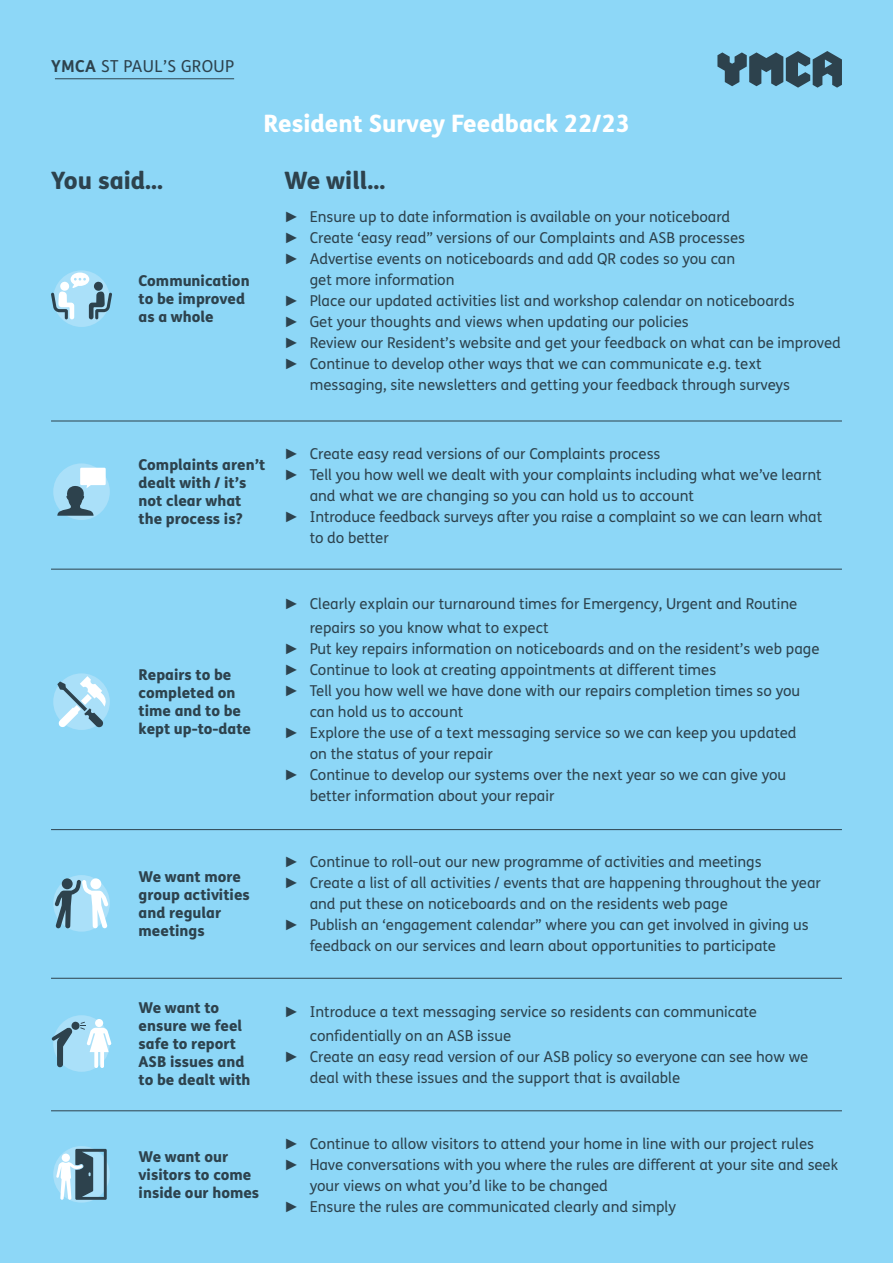
<style>
.page{position:relative;width:893px;height:1263px;background:#8dd7f7}
.page>*{position:absolute;margin:0;border:0;box-sizing:border-box;transform-origin:0 0}
.t1{font:800 24px "FS Me";color:#fff}
.t2{font:800 24px "FS Me";color:#2d424d}
.t3{font:16.5px "FS Me";letter-spacing:.025em;color:#2d424d}
.t4{font:15px/21px "FS Me";color:#2d424d}
.t5{font:800 15px/18px "FS Me";color:#2d424d}
.s1{font-weight:700}
.s2{font-family:"Century Gothic"}
</style>
<div class="page">
<div style="left:53px;top:463px;width:57px;height:57px;background:#aae0f9;border-radius:50%"></div>
<svg style="left:57px;top:468px;width:49px;height:48px"></svg>
<div style="left:53px;top:673px;width:57px;height:57px;background:#aae0f9;border-radius:50%"></div>
<svg style="left:57px;top:676px;width:50px;height:52px"></svg>
<div style="left:53px;top:875px;width:57px;height:57px;background:#aae0f9;border-radius:50%"></div>
<svg style="left:62px;top:878px;width:11px;height:11px"></svg>
<svg style="left:55px;top:880px;width:53px;height:48px"></svg>
<div style="left:53px;top:1015px;width:57px;height:57px;background:#aae0f9;border-radius:50%"></div>
<div style="left:71px;top:1021px;width:9px;height:9px;background:#2d424d;border-radius:4px"></div>
<svg style="left:52px;top:1027px;width:21px;height:40px"></svg>
<div style="left:95px;top:1019px;width:8px;height:8px;background:#fff;border-radius:50%"></div>
<svg style="left:80px;top:1022px;width:32px;height:46px"></svg>
<svg style="left:53px;top:1146px;width:57px;height:56px"></svg>
<svg style="left:56px;top:1149px;width:51px;height:51px;background:#83a5b5"></svg>
<div style="left:62px;top:1153px;width:8px;height:9px;background:#fff;border-radius:50%"></div>
<hr style="left:51px;top:421px;width:791px;height:1px;background:#2d424d">
<hr style="left:51px;top:569px;width:791px;height:1px;background:#2d424d">
<hr style="left:51px;top:829px;width:791px;height:1px;background:#2d424d">
<hr style="left:51px;top:978px;width:791px;height:1px;background:#2d424d">
<hr style="left:51px;top:1110px;width:791px;height:1px;background:#2d424d">
<div style="left:53px;top:270px;width:57px;height:57px;background:#aae0f9;border-radius:50%"></div>
<svg style="left:51px;top:273px;width:61px;height:47px"></svg>
<hr style="left:55px;top:78px;width:179px;height:1px;background:#2d424d">
<svg style="left:717px;top:51px;width:125px;height:37px"></svg>
<p class="t3" style="left:51px;top:55px;width:185px"><span class="s1">YMCA</span> ST PAUL’S GROUP</p>
<p class="t1" style="left:263px;top:105px;width:368px">Resident Survey Feedback 22/23</p>
<p class="t2" style="left:51px;top:162px;width:114px">You said...</p>
<p class="t2" style="left:284px;top:162px;width:103px">We will...</p>
<p class="t4" style="left:284px;top:206px;width:448px"><span class="s2">►</span> Ensure up to date information is available on your noticeboard</p>
<p class="t4" style="left:284px;top:227px;width:462px"><span class="s2">►</span> Create ‘easy read” versions of our Complaints and ASB processes</p>
<p class="t4" style="left:310px;top:248px;width:427px;text-indent:-26px"><span class="s2">►</span> Advertise events on noticeboards and add QR codes so you can get more information</p>
<p class="t4" style="left:284px;top:290px;width:512px"><span class="s2">►</span> Place our updated activities list and workshop calendar on noticeboards</p>
<p class="t4" style="left:284px;top:311px;width:406px"><span class="s2">►</span> Get your thoughts and views when updating our policies</p>
<p class="t4" style="left:284px;top:332px;width:558px"><span class="s2">►</span> Review our Resident’s website and get your feedback on what can be improved</p>
<p class="t4" style="left:310px;top:353px;width:482px;text-indent:-26px"><span class="s2">►</span> Continue to develop other ways that we can communicate e.g. text messaging, site newsletters and getting your feedback through surveys</p>
<p class="t5" style="left:139px;top:271px;width:113px">Communication to be improved as a whole</p>
<p class="t5" style="left:139px;top:455px;width:128px">Complaints aren’t dealt with / it’s not clear what the process is?</p>
<p class="t4" style="left:284px;top:443px;width:378px"><span class="s2">►</span> Create easy read versions of our Complaints process</p>
<p class="t4" style="left:310px;top:464px;width:513px;text-indent:-26px"><span class="s2">►</span> Tell you how well we dealt with your complaints including what we’ve learnt and what we are changing so you can hold us to account</p>
<p class="t4" style="left:310px;top:506px;width:514px;text-indent:-26px"><span class="s2">►</span> Introduce feedback surveys after you raise a complaint so we can learn what to do better</p>
<p class="t5" style="left:139px;top:665px;width:114px">Repairs to be completed on time and to be kept up-to-date</p>
<p class="t5" style="left:139px;top:867px;width:113px">We want more group activities and regular</p>
<p class="t5" style="left:139px;top:921px;width:68px">meetings</p>
<p class="t5" style="left:139px;top:998px;width:82px">We want to</p>
<p class="t5" style="left:139px;top:1016px;width:107px">ensure we feel safe to report<br>ASB issues and</p>
<p class="t5" style="left:139px;top:1070px;width:113px">to be dealt with</p>
<p class="t5" style="left:139px;top:1147px;width:122px">We want our visitors to come inside our homes</p>
<p class="t4" style="left:310px;top:591px;width:489px;line-height:24px;text-indent:-26px"><span class="s2">►</span> Clearly explain our turnaround times for Emergency, Urgent and Routine repairs so you know what to expect</p>
<p class="t4" style="left:284px;top:638px;width:537px"><span class="s2">►</span> Put key repairs information on noticeboards and on the resident’s web page</p>
<p class="t4" style="left:284px;top:659px;width:434px"><span class="s2">►</span> Continue to look at creating appointments at different times</p>
<p class="t4" style="left:310px;top:680px;width:492px;text-indent:-26px"><span class="s2">►</span> Tell you how well we have done with our repairs completion times so you can hold us to account</p>
<p class="t4" style="left:310px;top:722px;width:488px;text-indent:-26px"><span class="s2">►</span> Explore the use of a text messaging service so we can keep you updated on the status of your repair</p>
<p class="t4" style="left:310px;top:764px;width:478px;text-indent:-26px"><span class="s2">►</span> Continue to develop our systems over the next year so we can give you better information about your repair</p>
<p class="t4" style="left:284px;top:851px;width:479px"><span class="s2">►</span> Continue to roll-out our new programme of activities and meetings</p>
<p class="t4" style="left:310px;top:872px;width:513px;text-indent:-26px"><span class="s2">►</span> Create a list of all activities / events that are happening throughout the year and put these on noticeboards and on the residents web page</p>
<p class="t4" style="left:284px;top:914px;width:526px;text-align:center"><span class="s2">►</span> Publish an ‘engagement calendar” where you can get involved in giving us feedback on our services and learn about opportunities to participate</p>
<p class="t4" style="left:310px;top:999px;width:449px;line-height:24px;text-indent:-26px"><span class="s2">►</span> Introduce a text messaging service so residents can communicate confidentially on an ASB issue</p>
<p class="t4" style="left:310px;top:1046px;width:500px;text-indent:-26px"><span class="s2">►</span> Create an easy read version of our ASB policy so everyone can see how we deal with these issues and the support that is available</p>
<p class="t4" style="left:284px;top:1133px;width:531px"><span class="s2">►</span> Continue to allow visitors to attend your home in line with our project rules</p>
<p class="t4" style="left:310px;top:1154px;width:530px;text-indent:-26px"><span class="s2">►</span> Have conversations with you where the rules are different at your site and seek your views on what you’d like to be changed</p>
<p class="t4" style="left:284px;top:1196px;width:393px"><span class="s2">►</span> Ensure the rules are communicated clearly and simply</p>
</div>
